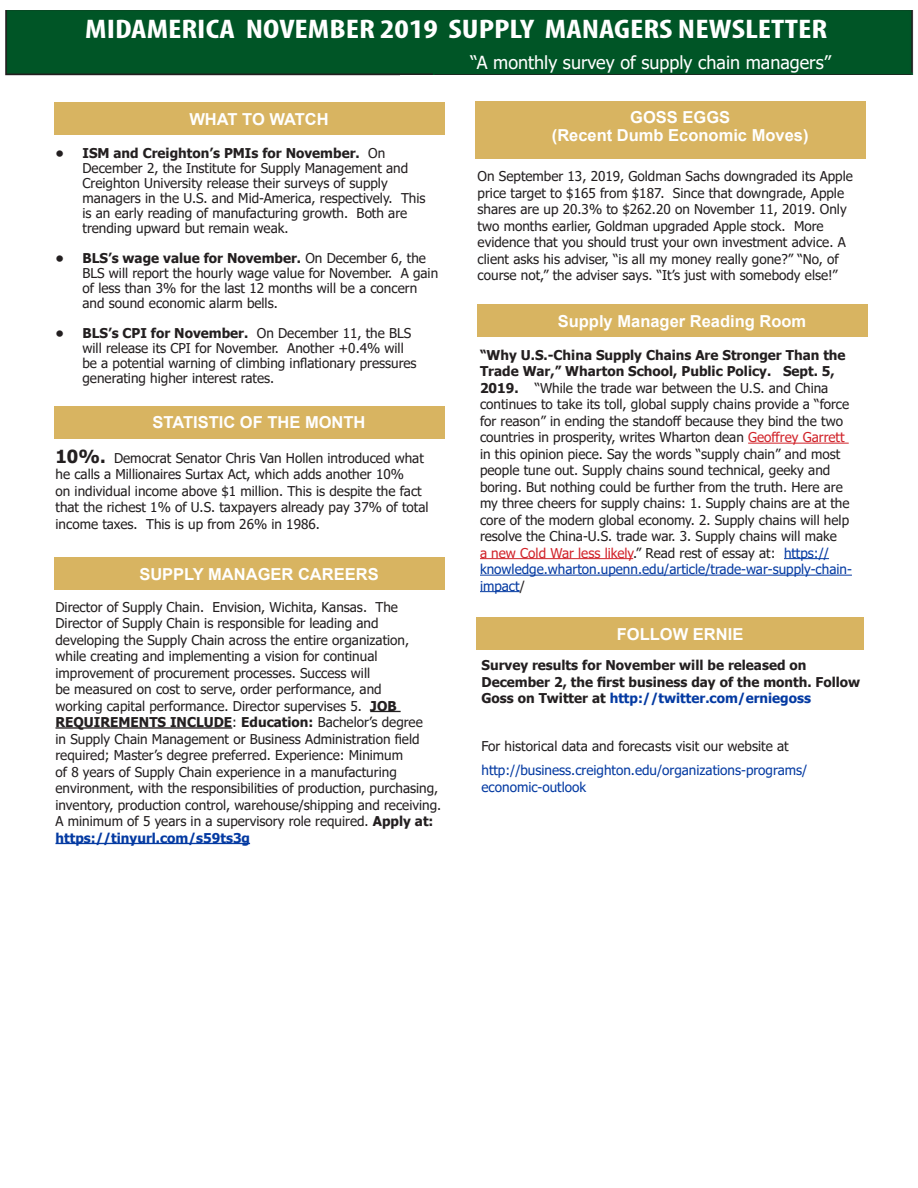
<style>
.page{position:relative;width:918px;height:1188px;background:#fff}
.page>*{position:absolute;margin:0;border:0;box-sizing:border-box;transform-origin:0 0}
.t1{font:700 condensed 27px "Myriad Pro";color:#fff;scale:1.25 1}
.t2{font:18px "Tahoma";color:#fff}
.Body{font:700 16.5px "Arial";color:#fff}
.Body-2{font:13.5px/16.5px "Tahoma";color:#231f20}
.Body-3{font:700 13.5px/16.5px "Tahoma";color:#231f20}
.Body-4{font:13.5px/16.5px "Tahoma";color:#043aa2}
.s1{font-weight:700}
.s2{font-weight:700;font-size:18px}
.s3{font-weight:700;color:#043aa2}
.s4{color:#d1232a}
.s5{color:#043aa2}
</style>
<div class="page">
<img style="left:5px;top:11px;width:909px;height:92px">
<div style="left:400px;top:75px;width:517px;height:31px;background:#fff"></div>
<div style="left:54px;top:103px;width:391px;height:32px;background:#d8b461"></div>
<div style="left:54px;top:406px;width:391px;height:32px;background:#d8b461"></div>
<div style="left:475px;top:101px;width:391px;height:58px;background:#d8b461"></div>
<div style="left:477px;top:304px;width:391px;height:33px;background:#d8b461"></div>
<div style="left:477px;top:617px;width:387px;height:33px;background:#d8b461"></div>
<div style="left:54px;top:557px;width:391px;height:33px;background:#d8b461"></div>
<hr style="left:370px;top:711px;width:31px;height:1px;background:#231f20">
<hr style="left:56px;top:727px;width:176px;height:2px;background:#231f20">
<hr style="left:56px;top:843px;width:194px;height:1px;background:#043aa2">
<hr style="left:748px;top:443px;width:101px;height:1px;background:#d1232a">
<hr style="left:480px;top:558px;width:153px;height:1px;background:#d1232a">
<hr style="left:784px;top:558px;width:45px;height:1px;background:#043aa2">
<hr style="left:480px;top:575px;width:372px;height:1px;background:#043aa2">
<hr style="left:480px;top:591px;width:40px;height:1px;background:#043aa2">
<h1 class="t1" style="left:85px;top:12px;width:595px">MIDAMERICA NOVEMBER 2019 SUPPLY MANAGERS NEWSLETTER</h1>
<h2 class="t2" style="left:470px;top:51px;width:362px">“A monthly survey of supply chain managers”</h2>
<p class="Body" style="left:189px;top:108px;width:141px">WHAT TO WATCH</p>
<p class="Body-2" style="left:82px;top:147px;width:345px;line-height:15px;text-indent:-27px"><span class="s1">• ISM and Creighton’s PMIs for November.</span> On December 2, the Institute for Supply Management and Creighton University release their surveys of supply managers in the U.S. and Mid-America, respectively. This is an early reading of manufacturing growth. Both are trending upward but remain weak.</p>
<p class="Body-2" style="left:82px;top:252px;width:357px;line-height:15px;text-indent:-27px"><span class="s1">• BLS’s wage value for November.</span> On December 6, the BLS will report the hourly wage value for November. A gain of less than 3% for the last 12 months will be a concern and sound economic alarm bells.</p>
<p class="Body-2" style="left:82px;top:327px;width:336px;line-height:15px;text-indent:-27px"><span class="s1">• BLS’s CPI for November.</span> On December 11, the BLS will release its CPI for November. Another +0.4% will be a potential warning of climbing inflationary pressures generating higher interest rates.</p>
<p class="Body" style="left:153px;top:411px;width:214px">STATISTIC OF THE MONTH</p>
<p class="Body-2" style="left:56px;top:450px;width:375px"><span class="s2">10%.</span> Democrat Senator Chris Van Hollen introduced what he calls a Millionaires Surtax Act, which adds another 10%<br>on individual income above $1 million. This is despite the fact that the richest 1% of U.S. taxpayers already pay 37% of total income taxes. This is up from 26% in 1986.</p>
<p class="Body" style="left:139px;top:562px;width:241px">SUPPLY MANAGER CAREERS</p>
<p class="Body-2" style="left:56px;top:599px;width:387px">Director of Supply Chain. Envision, Wichita, Kansas. The Director of Supply Chain is responsible for leading and developing the Supply Chain across the entire organization, while creating and implementing a vision for continual improvement of procurement processes. Success will<br>be measured on cost to serve, order performance, and<br>working capital performance. Director supervises 5. <span class="s1">JOB REQUIREMENTS INCLUDE</span>: <span class="s1">Education:</span> Bachelor’s degree<br>in Supply Chain Management or Business Administration field required; Master’s degree preferred. Experience: Minimum<br>of 8 years of Supply Chain experience in a manufacturing environment, with the responsibilities of production, purchasing, inventory, production control, warehouse/shipping and receiving.<br>A minimum of 5 years in a supervisory role required. <span class="s1">Apply at: </span><span class="s3">https://tinyurl.com/s59ts3g</span></p>
<p class="Body" style="left:630px;top:106px;width:101px">GOSS EGGS</p>
<p class="Body" style="left:552px;top:124px;width:258px">(Recent Dumb Economic Moves)</p>
<p class="Body-2" style="left:478px;top:169px;width:377px">On September 13, 2019, Goldman Sachs downgraded its Apple price target to $165 from $187. Since that downgrade, Apple shares are up 20.3% to $262.20 on November 11, 2019. Only two months earlier, Goldman upgraded Apple stock. More evidence that you should trust your own investment advice. A client asks his adviser, “is all my money really gone?” “No, of course not,” the adviser says. “It’s just with somebody else!”</p>
<p class="Body" style="left:558px;top:309px;width:250px">Supply Manager Reading Room</p>
<p class="Body-2" style="left:480px;top:347px;width:373px"><span class="s1">“Why U.S.-China Supply Chains Are Stronger Than the Trade War,” Wharton School, Public Policy. Sept. 5, 2019.</span> “While the trade war between the U.S. and China continues to take its toll, global supply chains provide a “force for reason” in ending the standoff because they bind the two countries in prosperity, writes Wharton dean <span class="s4">Geoffrey Garrett </span>in this opinion piece. Say the words “supply chain” and most people tune out. Supply chains sound technical, geeky and boring. But nothing could be further from the truth. Here are my three cheers for supply chains: 1. Supply chains are at the core of the modern global economy. 2. Supply chains will help resolve the China-U.S. trade war. 3. Supply chains will make<br><span class="s4">a new Cold War less likely</span>.” Read rest of essay at: <span class="s5">https:// knowledge.wharton.upenn.edu/article/trade-war-supply-chain&shy;impact</span>/</p>
<p class="Body" style="left:617px;top:622px;width:128px">FOLLOW ERNIE</p>
<p class="Body-3" style="left:482px;top:657px;width:380px">Survey results for November will be released on<br>December 2, the first business day of the month. Follow<br>Goss on Twitter at <span class="s5">http://twitter.com/erniegoss</span></p>
<p class="Body-2" style="left:482px;top:739px;width:309px">For historical data and forecasts visit our website at</p>
<p class="Body-4" style="left:482px;top:763px;width:327px">http://business.creighton.edu/organizations-programs/ economic-outlook</p>
</div>
